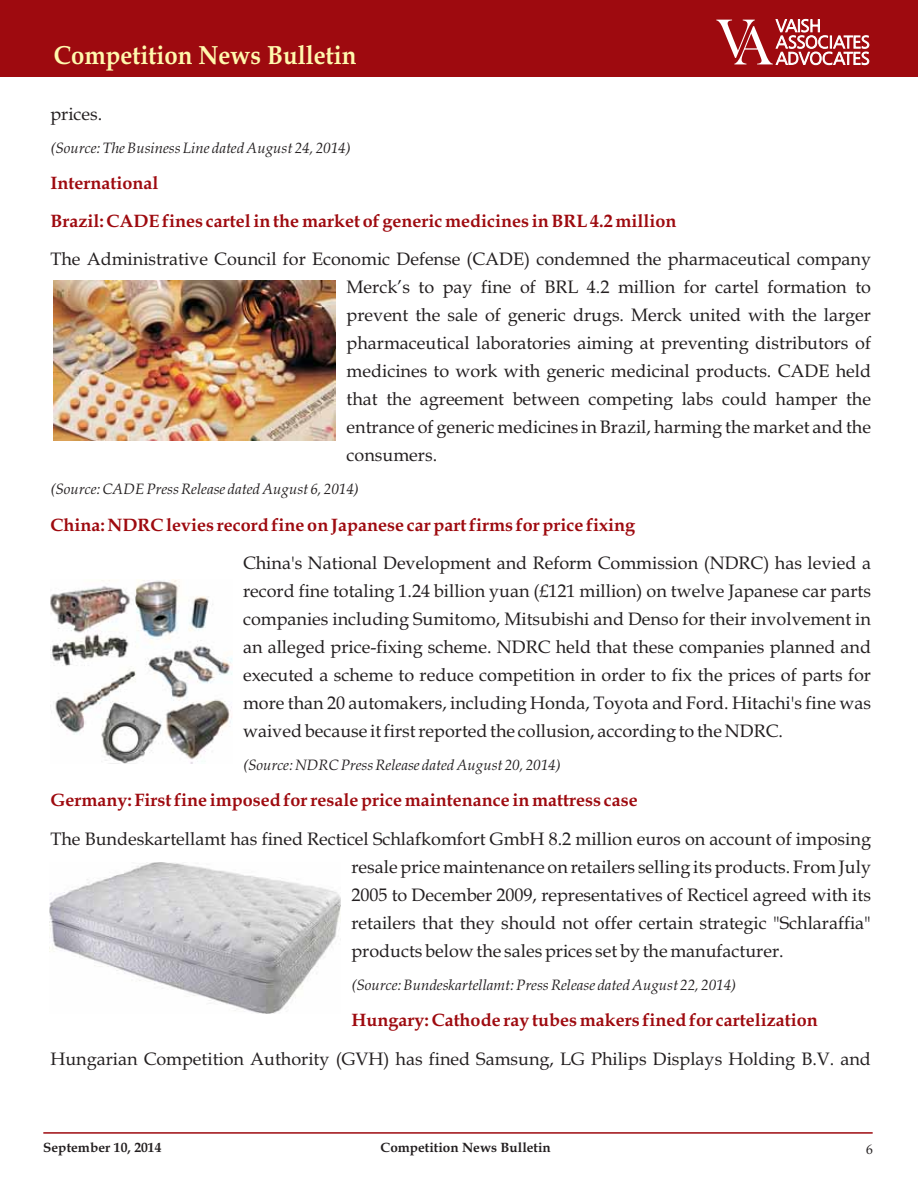
<style>
.page{position:relative;width:918px;height:1188px;background:#fff}
.page>*{position:absolute;margin:0;border:0;box-sizing:border-box;transform-origin:0 0}
.t1{font:700 26.25px "Book Antiqua";color:#fff9ae;scale:.91 1}
.t2{font:18px/27.9px "Book Antiqua";color:#231f20;text-align:justify}
.t3{font:700 18px/37.5px "Book Antiqua";color:#9e0a0f}
.t4{font:italic 15px "Book Antiqua";color:#231f20}
.t5{font:700 13.5px "Book Antiqua";color:#231f20}
.t6{font:13.5px "Book Antiqua";color:#231f20}
</style>
<div class="page">
<div style="left:0;top:0;width:918px;height:77px;background:#9e0a0f"></div>
<hr style="left:43px;top:1132px;width:830px;height:2px;background:#9e0a0f">
<svg style="left:716px;top:19px;width:153px;height:46px"></svg>
<img style="left:54px;top:281px;width:282px;height:159px">
<img style="left:50px;top:580px;width:182px;height:183px">
<img style="left:49px;top:862px;width:292px;height:152px">
<h1 class="t1" style="left:54px;top:45px;width:334px">Competition News Bulletin</h1>
<p class="t2" style="left:50px;top:102px;width:53px">prices.</p>
<p class="t4" style="left:50px;top:142px;width:302px">(Source: The Business Line dated August 24, 2014)</p>
<p class="t3" style="left:50px;top:166px;width:627px">International<br>Brazil: CADE fines cartel in the market of generic medicines in BRL 4.2 million</p>
<p class="t2" style="left:347px;top:247px;width:526px;text-indent:-296px">The Administrative Council for Economic Defense (CADE) condemned the pharmaceutical company Merck’s to pay fine of BRL 4.2 million for cartel formation to prevent the sale of generic drugs. Merck united with the larger pharmaceutical laboratories aiming at preventing distributors of medicines to work with generic medicinal products. CADE held that the agreement between competing labs could hamper the entrance of generic medicines in Brazil, harming the market and the consumers.</p>
<p class="t4" style="left:50px;top:483px;width:310px">(Source: CADE Press Release dated August 6, 2014)</p>
<p class="t3" style="left:50px;top:508px;width:586px">China: NDRC levies record fine on Japanese car part firms for price fixing</p>
<p class="t2" style="left:243px;top:551px;width:629px">China's National Development and Reform Commission (NDRC) has levied a record fine totaling 1.24 billion yuan (£121 million) on twelve Japanese car parts companies including Sumitomo, Mitsubishi and Denso for their involvement in an alleged price-fixing scheme. NDRC held that these companies planned and executed a scheme to reduce competition in order to fix the prices of parts for more than 20 automakers, including Honda, Toyota and Ford. Hitachi's fine was waived because it first reported the collusion, according to the NDRC.</p>
<p class="t4" style="left:243px;top:759px;width:319px">(Source: NDRC Press Release dated August 20, 2014)</p>
<p class="t3" style="left:50px;top:784px;width:589px">Germany: First fine imposed for resale price maintenance in mattress case</p>
<p class="t2" style="left:351px;top:827px;width:521px;text-indent:-301px">The Bundeskartellamt has fined Recticel Schlafkomfort GmbH 8.2 million euros on account of imposing resale price maintenance on retailers selling its products. From July 2005 to December 2009, representatives of Recticel agreed with its retailers that they should not offer certain strategic "Schlaraffia" products below the sales prices set by the manufacturer.</p>
<p class="t4" style="left:351px;top:979px;width:386px">(Source: Bundeskartellamt: Press Release dated August 22, 2014)</p>
<p class="t3" style="left:351px;top:1004px;width:468px">Hungary: Cathode ray tubes makers fined for cartelization</p>
<p class="t2" style="left:50px;top:1047px;width:822px">Hungarian Competition Authority (GVH) has fined Samsung, LG Philips Displays Holding B.V. and</p>
<p class="t5" style="left:43px;top:1142px;width:120px">September 10, 2014</p>
<p class="t5" style="left:381px;top:1142px;width:172px">Competition News Bulletin</p>
<p class="t6" style="left:866px;top:1145px;width:8px">6</p>
</div>
